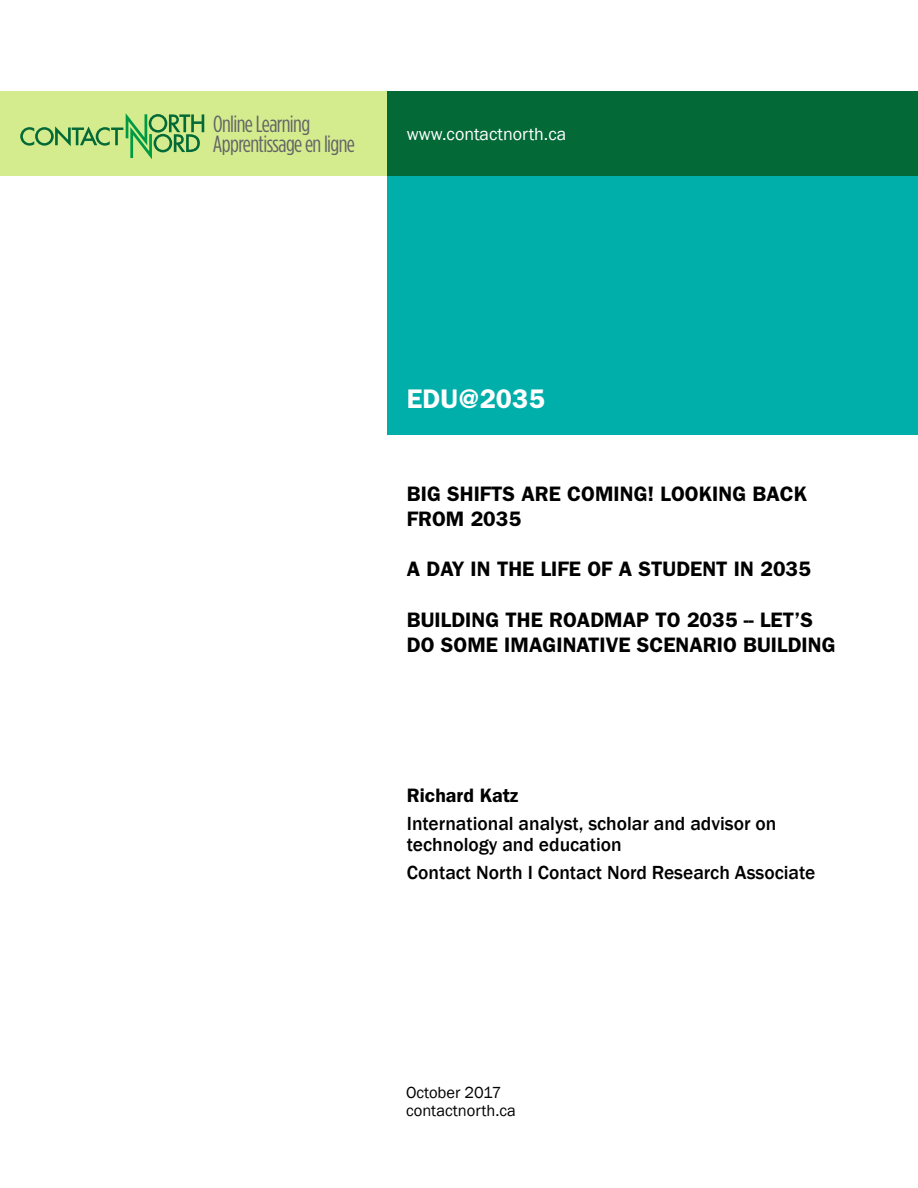
<style>
.page{position:relative;width:918px;height:1188px;background:#fff}
.page>*{position:absolute;margin:0;border:0;box-sizing:border-box;transform-origin:0 0}
.t1{font:600 27px "Franklin Gothic";color:#fff}
.t2{font:23.25px/19.8px "Gotham Condensed";letter-spacing:-.025em;color:#636466}
.t3{font:600 21px/25.2px "Franklin Gothic";color:#000}
.t4{font:500 19.5px/21px "Franklin Gothic";color:#000}
.t5{font:600 19.5px "Franklin Gothic";color:#000}
.t6{font:18px "Franklin Gothic";color:#fff}
.t7{font:16.5px/17.9px "Franklin Gothic";color:#000}
</style>
<div class="page">
<div style="left:387px;top:147px;width:531px;height:287px;background:#00afaa"></div>
<div style="left:0;top:91px;width:389px;height:85px;background:#d4ec8e"></div>
<div style="left:387px;top:91px;width:531px;height:85px;background:#026937"></div>
<svg style="left:20px;top:113px;width:184px;height:46px"></svg>
<p class="t2" style="left:213px;top:114px;width:144px">Online Learning<br>Apprentissage en ligne</p>
<p class="t6" style="left:407px;top:123px;width:161px">www.contactnorth.ca</p>
<p class="t1" style="left:407px;top:383px;width:139px">EDU@2035</p>
<p class="t3" style="left:407px;top:480px;width:402px">BIG SHIFTS ARE COMING! LOOKING BACK<br>FROM 2035</p>
<p class="t3" style="left:407px;top:556px;width:405px">A DAY IN THE LIFE OF A STUDENT IN 2035</p>
<p class="t3" style="left:407px;top:606px;width:430px">BUILDING THE ROADMAP TO 2035 -- LET’S<br>DO SOME IMAGINATIVE SCENARIO BUILDING</p>
<p class="t5" style="left:407px;top:784px;width:113px">Richard Katz</p>
<p class="t4" style="left:407px;top:813px;width:371px">International analyst, scholar and advisor on technology and education</p>
<p class="t4" style="left:407px;top:862px;width:410px">Contact North I Contact Nord Research Associate</p>
<p class="t7" style="left:406px;top:1084px;width:111px">October 2017 contactnorth.ca</p>
</div>
